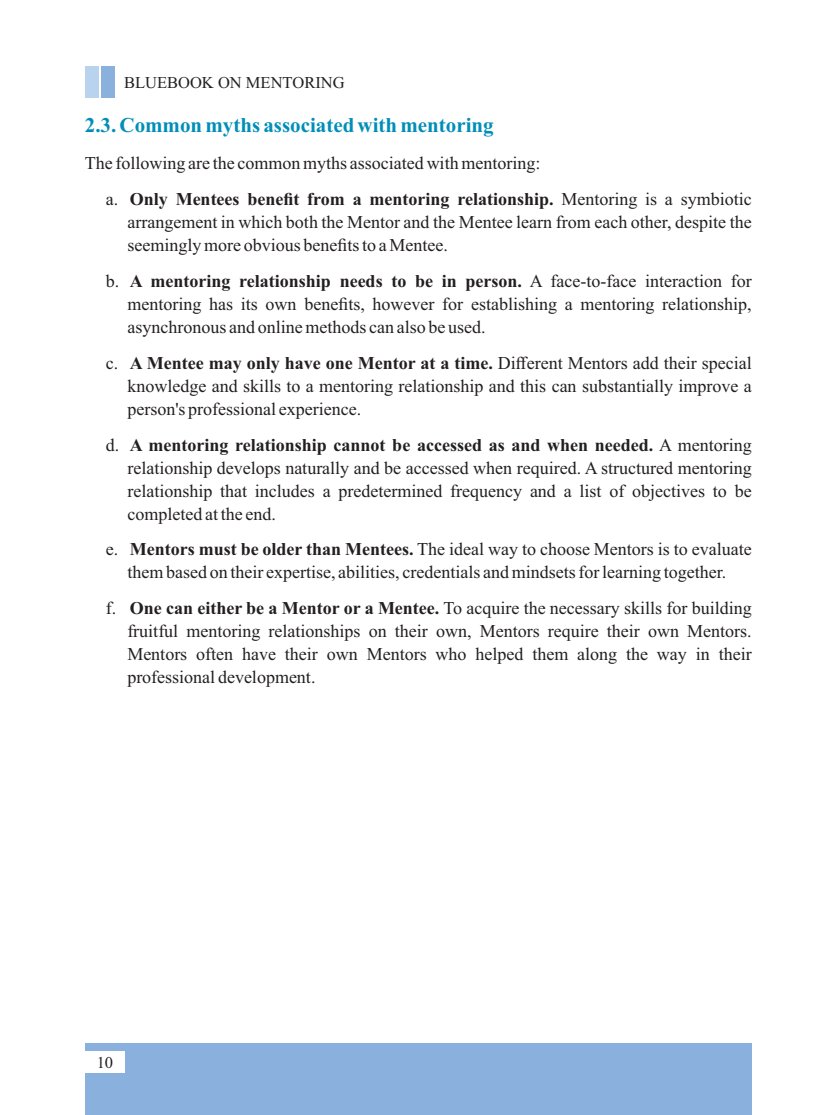
<style>
.page{position:relative;width:837px;height:1115px;background:#fff}
.page>*{position:absolute;margin:0;border:0;box-sizing:border-box;transform-origin:0 0}
.t1{font:700 21px "Times New Roman";color:#008eb8}
.t2{font:18px/23px "Times New Roman";color:#231f20;text-align:justify}
.t3{font:16.5px "Times New Roman";color:#231f20}
.s1{font-weight:700}
</style>
<div class="page">
<div style="left:85px;top:1042px;width:666px;height:72px;background:#8ab0dd"></div>
<div style="left:85px;top:1050px;width:39px;height:22px;background:#fff"></div>
<div style="left:102px;top:66px;width:13px;height:32px;background:#8ab0dd"></div>
<div style="left:85px;top:66px;width:14px;height:32px;background:#b9d3ee"></div>
<p class="t3" style="left:124px;top:76px;width:222px">BLUEBOOK ON MENTORING</p>
<p class="t1" style="left:85px;top:118px;width:410px">2.3. Common myths associated with mentoring</p>
<p class="t2" style="left:106px;top:147px;width:648px;line-height:35.8px;text-indent:-21px">The following are the common myths associated with mentoring:<br>a. <span class="s1">Only Mentees benefit from a mentoring relationship.</span> Mentoring is a symbiotic</p>
<p class="t2" style="left:127px;top:212px;width:626px">arrangement in which both the Mentor and the Mentee learn from each other, despite the seemingly more obvious benefits to a Mentee.</p>
<p class="t2" style="left:127px;top:271px;width:626px;text-indent:-22px">b. <span class="s1">A mentoring relationship needs to be in person.</span> A face-to-face interaction for mentoring has its own benefits, however for establishing a mentoring relationship, asynchronous and online methods can also be used.</p>
<p class="t2" style="left:127px;top:353px;width:626px;text-indent:-22px">c. <span class="s1">A Mentee may only have one Mentor at a time.</span> Different Mentors add their special knowledge and skills to a mentoring relationship and this can substantially improve a person's professional experience.</p>
<p class="t2" style="left:127px;top:435px;width:626px;text-indent:-22px">d. <span class="s1">A mentoring relationship cannot be accessed as and when needed.</span> A mentoring relationship develops naturally and be accessed when required. A structured mentoring relationship that includes a predetermined frequency and a list of objectives to be completed at the end.</p>
<p class="t2" style="left:106px;top:539px;width:648px;text-align:center">e. <span class="s1">Mentors must be older than Mentees.</span> The ideal way to choose Mentors is to evaluate them based on their expertise, abilities, credentials and mindsets for learning together.</p>
<p class="t2" style="left:127px;top:598px;width:626px;text-indent:-22px">f. <span class="s1">One can either be a Mentor or a Mentee.</span> To acquire the necessary skills for building fruitful mentoring relationships on their own, Mentors require their own Mentors.<br>Mentors often have their own Mentors who helped them along the way in their professional development.</p>
<p class="t3" style="left:97px;top:1055px;width:18px">10</p>
</div>
